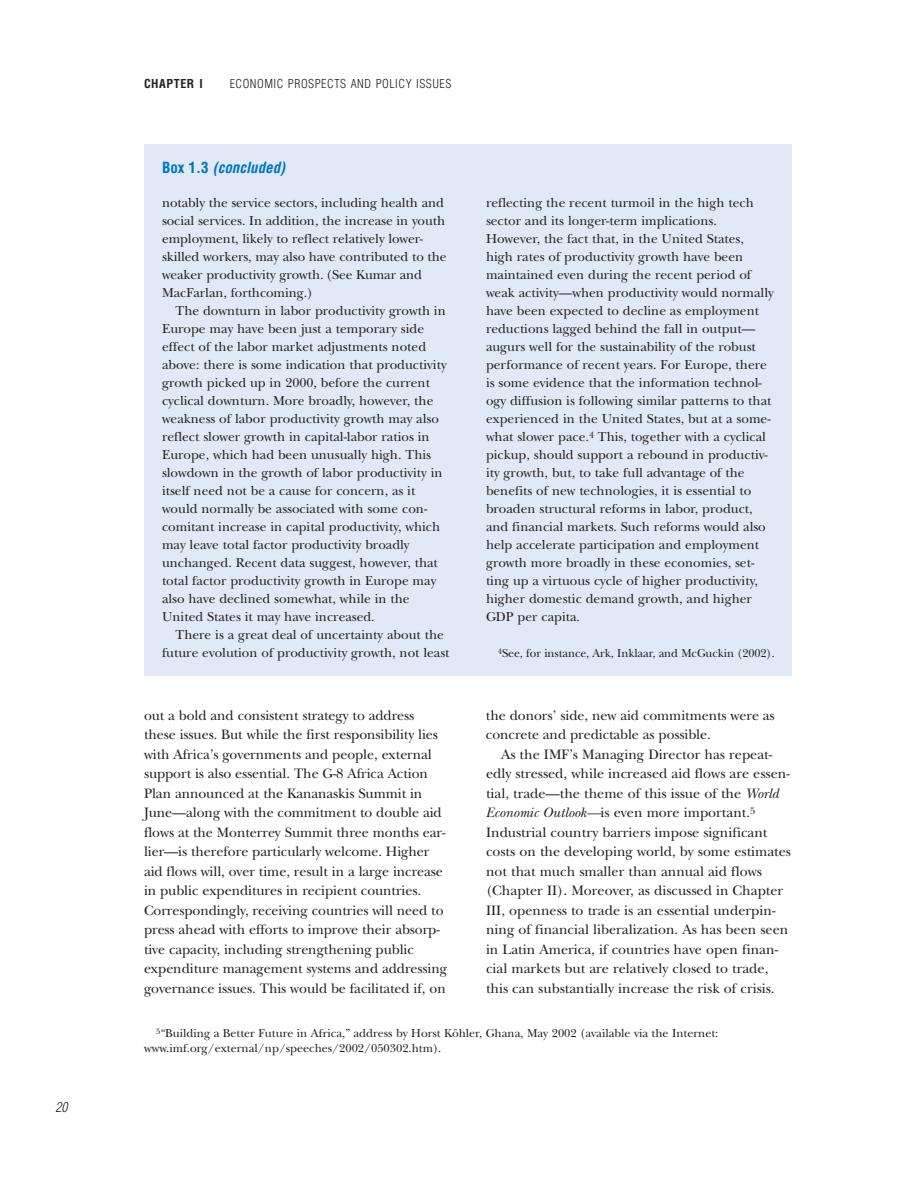
<style>
.page{position:relative;width:918px;height:1188px;background:#fff}
.page>*{position:absolute;margin:0;border:0;box-sizing:border-box;transform-origin:0 0}
.t1{font:italic 700 condensed 15px "Helvetica";color:#0075be}
.t2{font:14.25px/19.5px "New Baskerville";letter-spacing:-.005em;color:#231f20}
.t3{font:13.5px/18px "New Baskerville";color:#231f20}
.t4{font:italic 300 condensed 13.5px "Helvetica";color:#231f20}
.t5{font:12px/15px "New Baskerville";color:#231f20}
.t6{font:300 condensed 12px "Helvetica";letter-spacing:.045em;color:#231f20}
.t7{font:700 condensed 12px "Helvetica";letter-spacing:.05em;color:#231f20}
.s1{font-style:normal}
.s2{font-style:italic}
</style>
<div class="page">
<div style="left:144px;top:144px;width:648px;height:531px;background:#e1e9f6"></div>
<p class="t4" style="left:56px;top:1102px;width:13px">20</p>
<p class="t7" style="left:144px;top:79px;width:60px">CHAPTER I</p>
<p class="t6" style="left:230px;top:79px;width:223px">ECONOMIC PROSPECTS AND POLICY ISSUES</p>
<p class="t1" style="left:162px;top:162px;width:125px"><span class="s1">Box 1.3</span> (concluded)</p>
<p class="t3" style="left:162px;top:195px;width:286px">notably the service sectors, including health and social services. In addition, the increase in youth employment, likely to reflect relatively lower&shy;skilled workers, may also have contributed to the weaker productivity growth. (See Kumar and MacFarlan, forthcoming.)</p>
<p class="t3" style="left:162px;top:303px;width:286px;text-indent:14px">The downturn in labor productivity growth in Europe may have been just a temporary side effect of the labor market adjustments noted above: there is some indication that productivity growth picked up in 2000, before the current cyclical downturn. More broadly, however, the weakness of labor productivity growth may also reflect slower growth in capital-labor ratios in Europe, which had been unusually high. This slowdown in the growth of labor productivity in itself need not be a cause for concern, as it would normally be associated with some con&shy;comitant increase in capital productivity, which may leave total factor productivity broadly unchanged. Recent data suggest, however, that total factor productivity growth in Europe may also have declined somewhat, while in the United States it may have increased.</p>
<p class="t3" style="left:162px;top:627px;width:289px;text-align:center">There is a great deal of uncertainty about the future evolution of productivity growth, not least</p>
<p class="t3" style="left:486px;top:195px;width:289px">reflecting the recent turmoil in the high tech sector and its longer-term implications.<br>However, the fact that, in the United States, high rates of productivity growth have been maintained even during the recent period of weak activity—when productivity would normally have been expected to decline as employment reductions lagged behind the fall in output— augurs well for the sustainability of the robust performance of recent years. For Europe, there is some evidence that the information technol&shy;ogy diffusion is following similar patterns to that experienced in the United States, but at a some&shy;what slower pace.<sup>4</sup> This, together with a cyclical pickup, should support a rebound in productiv&shy;ity growth, but, to take full advantage of the benefits of new technologies, it is essential to broaden structural reforms in labor, product, and financial markets. Such reforms would also help accelerate participation and employment growth more broadly in these economies, set&shy;ting up a virtuous cycle of higher productivity, higher domestic demand growth, and higher GDP per capita.</p>
<p class="t5" style="left:498px;top:647px;width:278px"><sup>4</sup>See, for instance, Ark, Inklaar, and McGuckin (2002).</p>
<p class="t2" style="left:144px;top:707px;width:305px">out a bold and consistent strategy to address these issues. But while the first responsibility lies with Africa’s governments and people, external support is also essential. The G-8 Africa Action Plan announced at the Kananaskis Summit in June—along with the commitment to double aid flows at the Monterrey Summit three months ear&shy;lier—is therefore particularly welcome. Higher aid flows will, over time, result in a large increase in public expenditures in recipient countries.<br>Correspondingly, receiving countries will need to press ahead with efforts to improve their absorp&shy;tive capacity, including strengthening public expenditure management systems and addressing governance issues. This would be facilitated if, on</p>
<p class="t2" style="left:486px;top:707px;width:290px">the donors’ side, new aid commitments were as concrete and predictable as possible.</p>
<p class="t2" style="left:486px;top:746px;width:307px;text-indent:15px">As the IMF’s Managing Director has repeat&shy;edly stressed, while increased aid flows are essen&shy;tial, trade—the theme of this issue of the <span class="s2">World Economic Outlook—</span>is even more important.<sup>5<br></sup>Industrial country barriers impose significant costs on the developing world, by some estimates not that much smaller than annual aid flows (Chapter II). Moreover, as discussed in Chapter III, openness to trade is an essential underpin&shy;ning of financial liberalization. As has been seen in Latin America, if countries have open finan&shy;cial markets but are relatively closed to trade, this can substantially increase the risk of crisis.</p>
<p class="t5" style="left:144px;top:1027px;width:576px;text-indent:12px"><sup>5</sup>“Building a Better Future in Africa,” address by Horst Köhler, Ghana, May 2002 (available via the Internet: www.imf.org/external/np/speeches/2002/050302.htm).</p>
</div>
